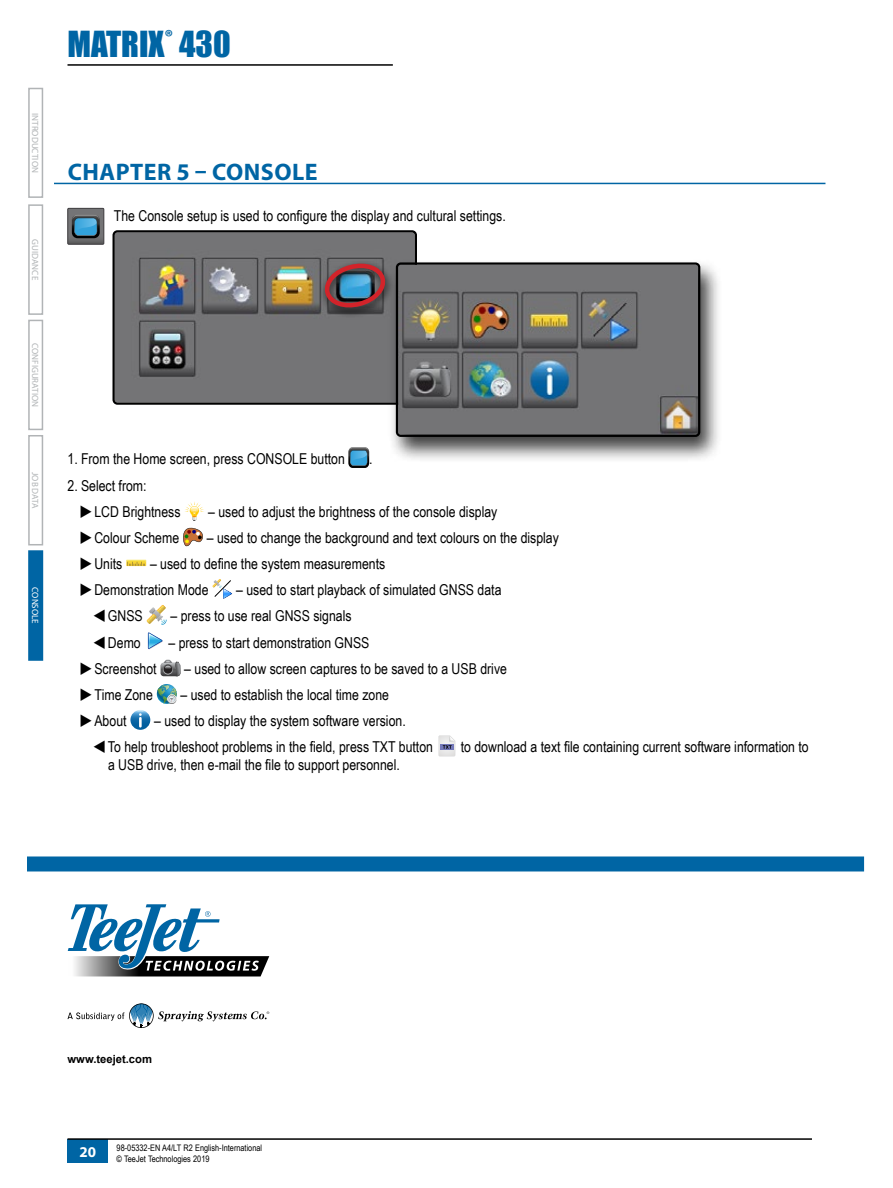
<style>
.page{position:relative;width:893px;height:1188px;background:#fff}
.page>*{position:absolute;margin:0;border:0;box-sizing:border-box;transform-origin:0 0}
.t1{font:33px "Impact";color:#0065a4}
.t2{font:700 24px "Myriad Pro";letter-spacing:.02em;color:#0065a4}
.t3{font:15px/26px "Arial Narrow";color:#000}
.t4{font:700 15px "Myriad Pro";color:#fff}
.t5{font:700 11.25px "Arial";color:#000}
.t6{font:9px/10.8px "Arial Narrow";color:#000}
.t7{font:9px "Myriad Pro";color:#b1b4b6}
.t8{font:9px "Myriad Pro";color:#fff}
</style>
<div class="page">
<hr style="left:68px;top:64px;width:325px;height:2px;background:#000">
<div style="left:28px;top:204px;width:15px;height:111px;border:2px solid #b1b4b6"></div>
<div style="left:28px;top:435px;width:15px;height:110px;border:2px solid #b1b4b6"></div>
<div style="left:28px;top:320px;width:15px;height:110px;border:2px solid #b1b4b6"></div>
<div style="left:28px;top:88px;width:15px;height:110px;border:2px solid #b1b4b6"></div>
<div style="left:29px;top:551px;width:13px;height:109px;background:#0065a4"></div>
<div style="left:28px;top:550px;width:15px;height:111px;border:2px solid #0065a4"></div>
<div style="left:68px;top:1139px;width:40px;height:24px;background:#0065a4"></div>
<hr style="left:68px;top:1138px;width:744px;height:2px;background:#000">
<div style="left:27px;top:856px;width:837px;height:15px;background:#0065a4"></div>
<svg style="left:67px;top:904px;width:202px;height:72px"></svg>
<svg style="left:68px;top:1003px;width:201px;height:25px"></svg>
<hr style="left:54px;top:183px;width:771px;height:1px;background:#0065a4">
<svg style="left:69px;top:210px;width:33px;height:33px"></svg>
<div style="left:67px;top:208px;width:37px;height:37px;border:1px solid #3b393c"></div>
<img style="left:116px;top:233px;width:298px;height:169px">
<div style="left:113px;top:230px;width:304px;height:175px;border:2px solid #000;border-radius:4px"></div>
<div style="left:319px;top:259px;width:76px;height:59px;background:#000;opacity:.75"></div>
<svg style="left:325px;top:263px;width:60px;height:46px;background:#675564"></svg>
<div style="left:387px;top:259px;width:335px;height:205px;background:#000;opacity:.75"></div>
<img style="left:399px;top:265px;width:298px;height:169px">
<div style="left:396px;top:262px;width:304px;height:175px;border:2px solid #000;border-radius:4px"></div>
<svg style="left:348px;top:447px;width:21px;height:21px"></svg>
<svg style="left:185px;top:501px;width:19px;height:20px"></svg>
<svg style="left:183px;top:527px;width:20px;height:19px"></svg>
<svg style="left:126px;top:560px;width:20px;height:6px"></svg>
<svg style="left:212px;top:579px;width:20px;height:20px"></svg>
<svg style="left:147px;top:605px;width:20px;height:20px"></svg>
<svg style="left:148px;top:632px;width:15px;height:17px"></svg>
<svg style="left:161px;top:660px;width:19px;height:16px"></svg>
<svg style="left:157px;top:685px;width:20px;height:19px"></svg>
<svg style="left:130px;top:710px;width:20px;height:20px"></svg>
<svg style="left:137px;top:710px;width:7px;height:18px"></svg>
<svg style="left:438px;top:736px;width:18px;height:20px"></svg>
<svg style="left:439px;top:735px;width:16px;height:21px"></svg>
<p class="t7" style="left:41px;top:113px;width:61px;rotate:90deg">INTRODUCTION</p>
<p class="t7" style="left:41px;top:239px;width:42px;rotate:90deg">GUIDANCE</p>
<p class="t7" style="left:41px;top:343px;width:65px;rotate:90deg">CONFIGURATION</p>
<p class="t7" style="left:41px;top:472px;width:38px;rotate:90deg">JOB DATA</p>
<p class="t8" style="left:41px;top:587px;width:38px;rotate:90deg">CONSOLE</p>
<h1 class="t1" style="left:68px;top:19px;width:165px">MATRIX<sup>®</sup> 430</h1>
<h2 class="t2" style="left:68px;top:156px;width:251px">CHAPTER 5 – CONSOLE</h2>
<p class="t3" style="left:114px;top:202px;width:393px">The Console setup is used to configure the display and cultural settings.</p>
<p class="t3" style="left:68px;top:445px;width:279px">1. From the Home screen, press CONSOLE button</p>
<p class="t3" style="left:369px;top:445px;width:5px">.</p>
<p class="t3" style="left:94px;top:472px;width:88px;text-indent:-27px">2. Select from:<br>LCD Brightness</p>
<p class="t3" style="left:208px;top:498px;width:291px">– used to adjust the brightness of the console display</p>
<p class="t3" style="left:94px;top:524px;width:86px">Colour Scheme</p>
<p class="t3" style="left:207px;top:524px;width:354px">– used to change the background and text colours on the display</p>
<p class="t3" style="left:94px;top:550px;width:30px">Units</p>
<p class="t3" style="left:94px;top:550px;width:292px;text-indent:56px">– used to define the system measurements<br>Demonstration Mode</p>
<p class="t3" style="left:236px;top:576px;width:267px">– used to start playback of simulated GNSS data</p>
<p class="t3" style="left:108px;top:603px;width:36px">GNSS</p>
<p class="t3" style="left:170px;top:602px;width:183px">– press to use real GNSS signals</p>
<p class="t3" style="left:108px;top:629px;width:34px">Demo</p>
<p class="t3" style="left:168px;top:629px;width:203px">– press to start demonstration GNSS</p>
<p class="t3" style="left:94px;top:655px;width:64px">Screenshot</p>
<p class="t3" style="left:184px;top:655px;width:324px">– used to allow screen captures to be saved to a USB drive</p>
<p class="t3" style="left:94px;top:681px;width:60px">Time Zone</p>
<p class="t3" style="left:181px;top:681px;width:210px">– used to establish the local time zone</p>
<p class="t3" style="left:94px;top:707px;width:34px">About</p>
<p class="t3" style="left:108px;top:707px;width:327px;line-height:26.5px;text-indent:46px">– used to display the system software version.<br>To help troubleshoot problems in the field, press TXT button</p>
<p class="t3" style="left:461px;top:733px;width:350px">to download a text file containing current software information to</p>
<p class="t3" style="left:108px;top:751px;width:293px">a USB drive, then e-mail the file to support personnel.</p>
<p class="t5" style="left:68px;top:1051px;width:86px">www.teejet.com</p>
<p class="t4" style="left:79px;top:1142px;width:18px">20</p>
<p class="t6" style="left:117px;top:1142px;width:147px">98-05332-EN A4/LT R2 English-International © TeeJet Technologies 2019</p>
</div>
